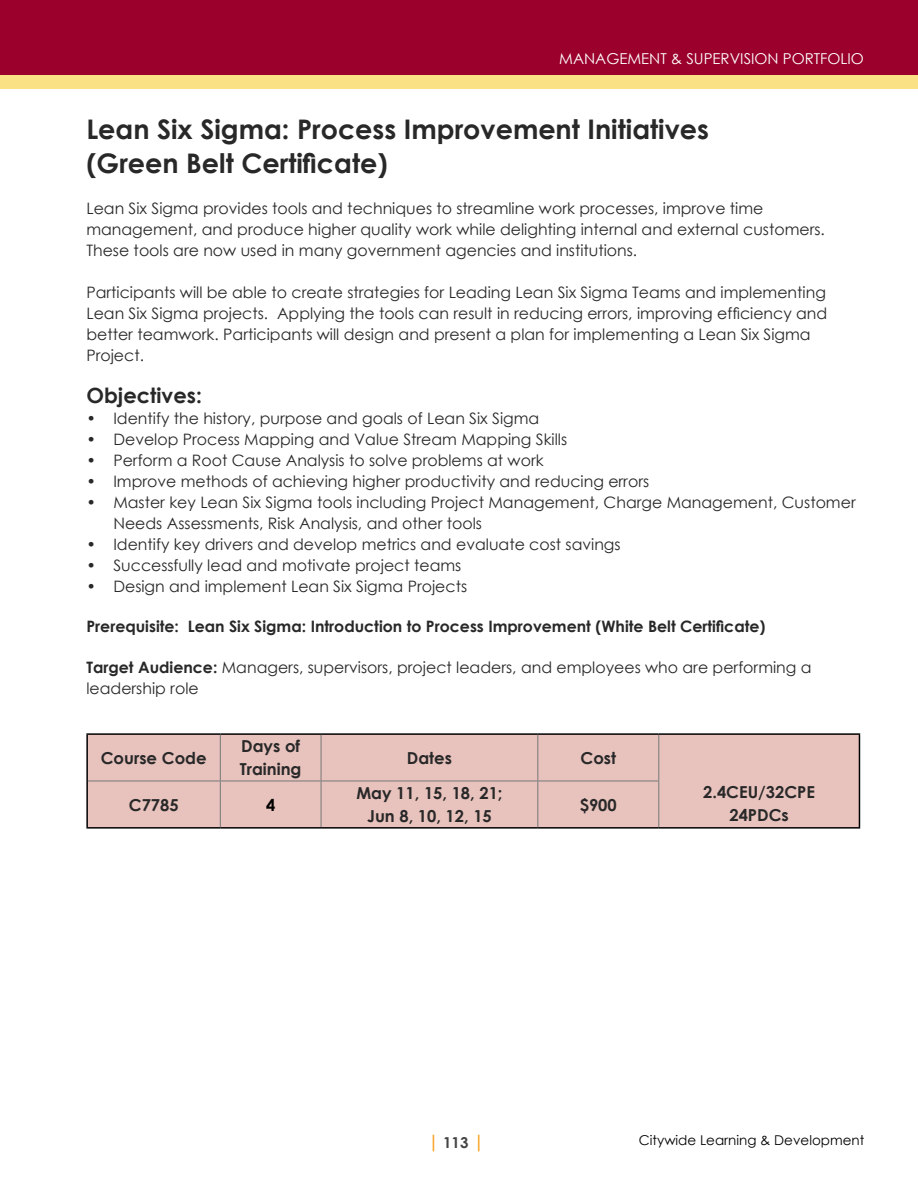
<style>
.page{position:relative;width:918px;height:1188px;background:#fff}
.page>*{position:absolute;margin:0;border:0;box-sizing:border-box;transform-origin:0 0}
.t1{font:700 27px "Century Gothic";color:#292829}
.t2{font:700 21px "Century Gothic";color:#292829}
.t3{font:700 16.5px/22.5px "Century Gothic";color:#292829}
.t4{font:700 16.5px "Century Gothic";color:#000}
.t5{font:15.75px/21px "Century Gothic";color:#292829}
.t6{font:700 15.75px "Century Gothic";color:#292829}
.t7{font:15px "Century Gothic";color:#fff}
.t8{font:700 15px "Century Gothic";color:#434345}
.t9{font:13.5px "Century Gothic";color:#000}
.s1{font-weight:700}
.s2{font-size:18px;color:#f9a01b}
</style>
<div class="page">
<div style="left:0;top:0;width:918px;height:79px;background:#9a002b"></div>
<div style="left:0;top:75px;width:918px;height:13px;background:#fbe185"></div>
<div style="left:88px;top:735px;width:771px;height:92px;background:#e8c3bd"></div>
<hr style="left:86px;top:733px;width:134px;height:2px;background:#000">
<hr style="left:86px;top:735px;width:2px;height:46px;background:#000">
<hr style="left:220px;top:733px;width:101px;height:2px;background:#000">
<hr style="left:321px;top:733px;width:217px;height:2px;background:#000">
<hr style="left:538px;top:733px;width:121px;height:2px;background:#000">
<hr style="left:659px;top:733px;width:201px;height:2px;background:#000">
<hr style="left:859px;top:735px;width:1px;height:46px;background:#000">
<hr style="left:86px;top:781px;width:2px;height:46px;background:#000">
<hr style="left:859px;top:781px;width:1px;height:46px;background:#000">
<hr style="left:86px;top:827px;width:134px;height:2px;background:#000">
<hr style="left:220px;top:827px;width:101px;height:2px;background:#000">
<hr style="left:321px;top:827px;width:217px;height:2px;background:#000">
<hr style="left:538px;top:827px;width:121px;height:2px;background:#000">
<hr style="left:659px;top:827px;width:201px;height:2px;background:#000">
<hr style="left:220px;top:735px;width:1px;height:46px;background:#757779">
<hr style="left:321px;top:735px;width:1px;height:46px;background:#757779">
<hr style="left:537px;top:735px;width:1px;height:46px;background:#757779">
<hr style="left:658px;top:735px;width:1px;height:46px;background:#757779">
<hr style="left:88px;top:781px;width:132px;height:1px;background:#757779">
<hr style="left:220px;top:781px;width:101px;height:1px;background:#757779">
<hr style="left:220px;top:781px;width:1px;height:46px;background:#757779">
<hr style="left:321px;top:781px;width:217px;height:1px;background:#757779">
<hr style="left:321px;top:781px;width:1px;height:46px;background:#757779">
<hr style="left:538px;top:781px;width:121px;height:1px;background:#757779">
<hr style="left:537px;top:781px;width:1px;height:46px;background:#757779">
<hr style="left:658px;top:781px;width:1px;height:46px;background:#757779">
<p class="t7" style="left:559px;top:48px;width:306px">MANAGEMENT &amp; SUPERVISION PORTFOLIO</p>
<p class="t1" style="left:86px;top:108px;width:624px">Lean Six Sigma: Process Improvement Initiatives</p>
<p class="t1" style="left:86px;top:143px;width:303px">(Green Belt Certificate)</p>
<p class="t5" style="left:86px;top:197px;width:740px">Lean Six Sigma provides tools and techniques to streamline work processes, improve time management, and produce higher quality work while delighting internal and external customers.<br>These tools are now used in many government agencies and institutions.</p>
<p class="t5" style="left:86px;top:281px;width:742px">Participants will be able to create strategies for Leading Lean Six Sigma Teams and implementing Lean Six Sigma projects. Applying the tools can result in reducing errors, improving efficiency and better teamwork. Participants will design and present a plan for implementing a Lean Six Sigma Project.</p>
<p class="t2" style="left:86px;top:379px;width:117px">Objectives:</p>
<p class="t5" style="left:86px;top:407px;width:454px">• Identify the history, purpose and goals of Lean Six Sigma</p>
<p class="t5" style="left:86px;top:428px;width:482px">• Develop Process Mapping and Value Stream Mapping Skills</p>
<p class="t5" style="left:86px;top:449px;width:459px">• Perform a Root Cause Analysis to solve problems at work</p>
<p class="t5" style="left:86px;top:470px;width:564px">• Improve methods of achieving higher productivity and reducing errors</p>
<p class="t5" style="left:113px;top:491px;width:744px;text-indent:-27px">• Master key Lean Six Sigma tools including Project Management, Charge Management, Customer<br>Needs Assessments, Risk Analysis, and other tools</p>
<p class="t5" style="left:86px;top:533px;width:536px">• Identify key drivers and develop metrics and evaluate cost savings</p>
<p class="t5" style="left:86px;top:554px;width:377px">• Successfully lead and motivate project teams</p>
<p class="t5" style="left:86px;top:575px;width:382px">• Design and implement Lean Six Sigma Projects</p>
<p class="t6" style="left:86px;top:614px;width:681px">Prerequisite: Lean Six Sigma: Introduction to Process Improvement (White Belt Certificate)</p>
<p class="t5" style="left:86px;top:656px;width:727px"><span class="s1">Target Audience:</span> Managers, supervisors, project leaders, and employees who are performing a leadership role</p>
<p class="t3" style="left:101px;top:746px;width:107px">Course Code</p>
<p class="t3" style="left:240px;top:734px;width:63px">Days of<br>Training</p>
<p class="t3" style="left:407px;top:746px;width:47px">Dates</p>
<p class="t3" style="left:581px;top:746px;width:37px">Cost</p>
<p class="t3" style="left:129px;top:793px;width:51px">C7785</p>
<p class="t4" style="left:266px;top:792px;width:11px">4</p>
<p class="t3" style="left:356px;top:781px;width:148px">May 11, 15, 18, 21;</p>
<p class="t3" style="left:367px;top:804px;width:126px">Jun 8, 10, 12, 15</p>
<p class="t3" style="left:580px;top:793px;width:38px">$900</p>
<p class="t3" style="left:703px;top:780px;width:113px">2.4CEU/32CPE</p>
<p class="t3" style="left:729px;top:803px;width:61px">24PDCs</p>
<p class="t8" style="left:428px;top:1131px;width:58px"><span class="s2">|</span> 113 <span class="s2">|</span></p>
<p class="t9" style="left:639px;top:1130px;width:227px">Citywide Learning &amp; Development</p>
</div>
